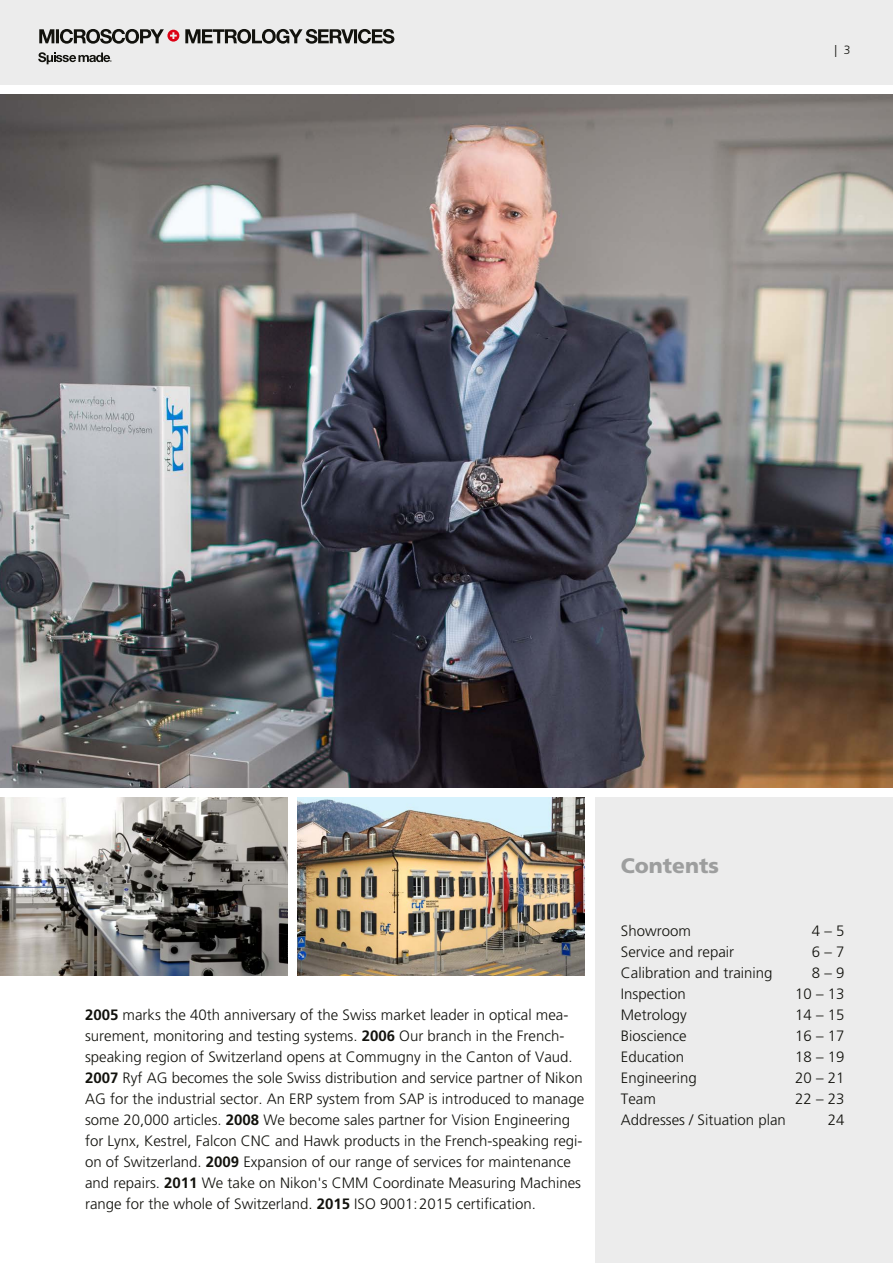
<style>
.page{position:relative;width:893px;height:1263px;background:#fff}
.page>*{position:absolute;margin:0;border:0;box-sizing:border-box;transform-origin:0 0}
.t1{font:900 21px "Frutiger LT Std";color:#9d9e9e}
.t2{font:300 15px/21px "Frutiger LT Std";color:#12120d}
.t3{font:300 12px "Frutiger LT Std";color:#12120d}
.s1{font-weight:700}
</style>
<div class="page">
<div style="left:595px;top:797px;width:298px;height:466px;background:#ececec"></div>
<div style="left:0;top:0;width:893px;height:84px;background:#ececec"></div>
<img style="left:0;top:797px;width:287px;height:179px">
<img style="left:298px;top:797px;width:287px;height:179px">
<img style="left:0;top:94px;width:893px;height:693px">
<svg style="left:38px;top:52px;width:74px;height:12px"></svg>
<svg style="left:39px;top:29px;width:355px;height:15px"></svg>
<p class="t3" style="left:834px;top:43px;width:18px">| 3</p>
<p class="t2" style="left:85px;top:1005px;width:501px"><span class="s1">2005</span> marks the 40th anniversary of the Swiss market leader in optical mea&shy;surement, monitoring and testing systems. <span class="s1">2006</span> Our branch in the French&shy;speaking region of Switzerland opens at Commugny in the Canton of Vaud.<br><span class="s1">2007</span> Ryf AG becomes the sole Swiss distribution and service partner of Nikon AG for the industrial sector. An ERP system from SAP is introduced to manage some 20,000 articles. <span class="s1">2008</span> We become sales partner for Vision Engineering for Lynx, Kestrel, Falcon CNC and Hawk products in the French-speaking regi&shy;on of Switzerland. <span class="s1">2009</span> Expansion of our range of services for maintenance and repairs. <span class="s1">2011</span> We take on Nikon's CMM Coordinate Measuring Machines range for the whole of Switzerland. <span class="s1">2015</span> ISO 9001:2015 certification.</p>
<h1 class="t1" style="left:621px;top:853px;width:100px">Contents</h1>
<p class="t2" style="left:621px;top:921px;width:72px">Showroom</p>
<p class="t2" style="left:812px;top:921px;width:34px">4 – 5</p>
<p class="t2" style="left:621px;top:942px;width:115px">Service and repair</p>
<p class="t2" style="left:812px;top:942px;width:34px">6 – 7</p>
<p class="t2" style="left:621px;top:963px;width:153px">Calibration and training</p>
<p class="t2" style="left:812px;top:963px;width:34px">8 – 9</p>
<p class="t2" style="left:621px;top:984px;width:67px">Inspection</p>
<p class="t2" style="left:795px;top:984px;width:51px">10 – 13</p>
<p class="t2" style="left:621px;top:1005px;width:67px">Metrology</p>
<p class="t2" style="left:795px;top:1005px;width:51px">14 – 15</p>
<p class="t2" style="left:621px;top:1026px;width:67px">Bioscience</p>
<p class="t2" style="left:795px;top:1026px;width:51px">16 – 17</p>
<p class="t2" style="left:621px;top:1047px;width:65px">Education</p>
<p class="t2" style="left:795px;top:1047px;width:51px">18 – 19</p>
<p class="t2" style="left:621px;top:1068px;width:77px">Engineering</p>
<p class="t2" style="left:795px;top:1068px;width:51px">20 – 21</p>
<p class="t2" style="left:621px;top:1089px;width:36px">Team</p>
<p class="t2" style="left:795px;top:1089px;width:51px">22 – 23</p>
<p class="t2" style="left:621px;top:1110px;width:167px">Addresses / Situation plan</p>
<p class="t2" style="left:828px;top:1110px;width:18px">24</p>
</div>
